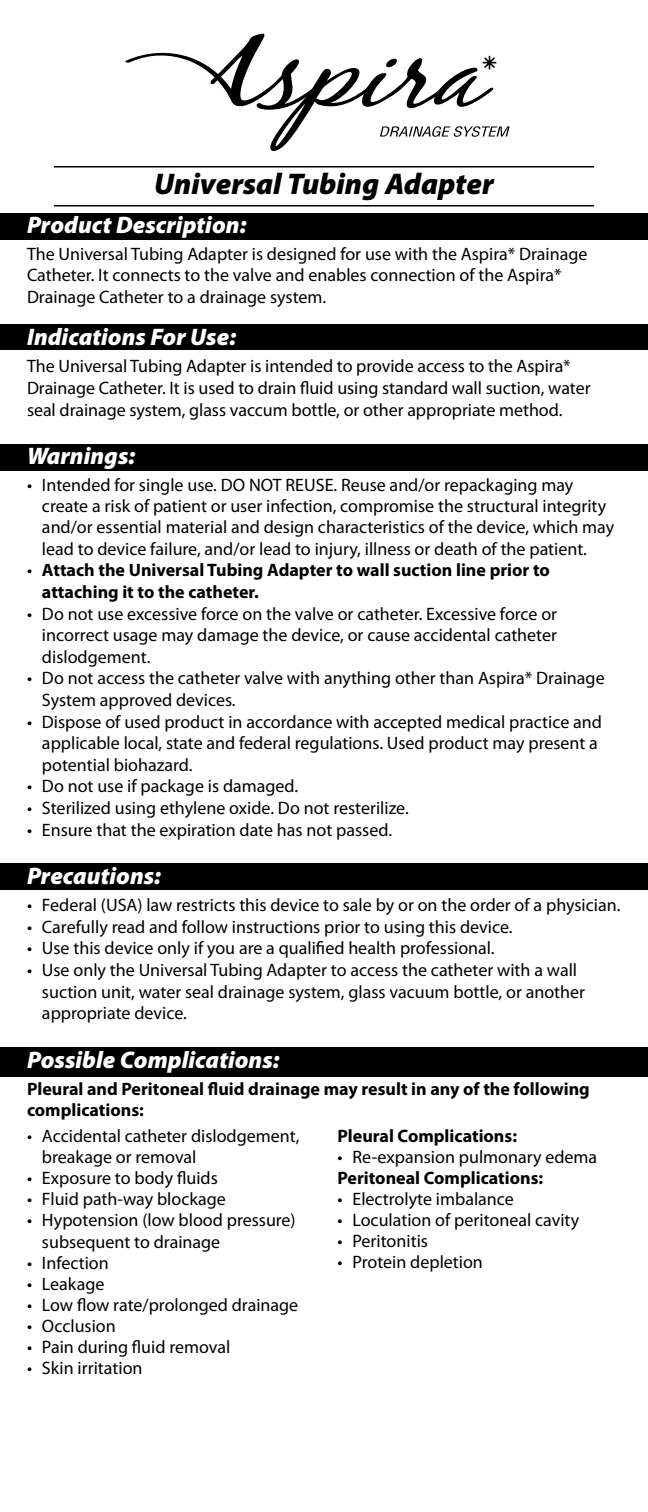
<style>
.page{position:relative;width:648px;height:1512px;background:#fff}
.page>*{position:absolute;margin:0;border:0;box-sizing:border-box;transform-origin:0 0}
.t1{font:italic 900 30px "Myriad Pro";color:#000}
.t2{font:italic 900 24px "Myriad Pro";color:#fff}
.t3{font:18px/21.6px "Myriad Pro";color:#000}
.t4{font:700 18px/21.6px "Myriad Pro";color:#000}
.s1{font-weight:400}
</style>
<div class="page">
<div style="left:0;top:1047px;width:648px;height:30px;background:#000"></div>
<svg style="left:126px;top:34px;width:384px;height:117px"></svg>
<div style="left:0;top:444px;width:648px;height:27px;background:#000"></div>
<div style="left:0;top:863px;width:648px;height:27px;background:#000"></div>
<div style="left:0;top:213px;width:648px;height:27px;background:#000"></div>
<div style="left:0;top:325px;width:648px;height:25px;background:#000"></div>
<hr style="left:54px;top:166px;width:540px;height:1px;background:#000">
<hr style="left:54px;top:205px;width:540px;height:1px;background:#000">
<h1 class="t1" style="left:154px;top:164px;width:341px">Universal Tubing Adapter</h1>
<h2 class="t2" style="left:27px;top:208px;width:221px">Product Description:</h2>
<p class="t3" style="left:27px;top:242px;width:562px">The Universal Tubing Adapter is designed for use with the Aspira* Drainage<br>Catheter. It connects to the valve and enables connection of the Aspira*<br>Drainage Catheter to a drainage system.</p>
<h2 class="t2" style="left:27px;top:321px;width:211px">Indications For Use:</h2>
<p class="t3" style="left:27px;top:355px;width:565px">The Universal Tubing Adapter is intended to provide access to the Aspira*<br>Drainage Catheter. It is used to drain fluid using standard wall suction, water seal drainage system, glass vaccum bottle, or other appropriate method.</p>
<h2 class="t2" style="left:27px;top:440px;width:110px">Warnings:</h2>
<p class="t3" style="left:42px;top:474px;width:574px;text-indent:-15px">• Intended for single use. DO NOT REUSE. Reuse and/or repackaging may create a risk of patient or user infection, compromise the structural integrity and/or essential material and design characteristics of the device, which may lead to device failure, and/or lead to injury, illness or death of the patient.</p>
<p class="t4" style="left:42px;top:559px;width:509px;text-indent:-15px"><span class="s1">•</span> Attach the Universal Tubing Adapter to wall suction line prior to attaching it to the catheter.</p>
<p class="t3" style="left:42px;top:602px;width:517px;text-align:justify;text-indent:-15px">• Do not use excessive force on the valve or catheter. Excessive force or incorrect usage may damage the device, or cause accidental catheter dislodgement.</p>
<p class="t3" style="left:42px;top:667px;width:564px;text-indent:-15px">• Do not access the catheter valve with anything other than Aspira* Drainage<br>System approved devices.</p>
<p class="t3" style="left:42px;top:710px;width:562px;text-indent:-15px">• Dispose of used product in accordance with accepted medical practice and applicable local, state and federal regulations. Used product may present a potential biohazard.</p>
<p class="t3" style="left:27px;top:775px;width:273px">• Do not use if package is damaged.</p>
<p class="t3" style="left:27px;top:797px;width:383px">• Sterilized using ethylene oxide. Do not resterilize.</p>
<p class="t3" style="left:27px;top:818px;width:367px">• Ensure that the expiration date has not passed.</p>
<h2 class="t2" style="left:27px;top:860px;width:136px">Precautions:</h2>
<p class="t3" style="left:27px;top:894px;width:595px">• Federal (USA) law restricts this device to sale by or on the order of a physician.</p>
<p class="t3" style="left:27px;top:916px;width:487px">• Carefully read and follow instructions prior to using this device.</p>
<p class="t3" style="left:27px;top:937px;width:469px">• Use this device only if you are a qualified health professional.</p>
<p class="t3" style="left:42px;top:959px;width:545px;text-indent:-15px">• Use only the Universal Tubing Adapter to access the catheter with a wall suction unit, water seal drainage system, glass vacuum bottle, or another appropriate device.</p>
<h2 class="t2" style="left:27px;top:1044px;width:254px">Possible Complications:</h2>
<p class="t4" style="left:27px;top:1077px;width:564px">Pleural and Peritoneal fluid drainage may result in any of the following complications:</p>
<p class="t3" style="left:42px;top:1126px;width:259px;text-indent:-15px">• Accidental catheter dislodgement, breakage or removal</p>
<p class="t3" style="left:27px;top:1167px;width:192px">• Exposure to body fluids</p>
<p class="t3" style="left:27px;top:1188px;width:200px">• Fluid path-way blockage</p>
<p class="t3" style="left:42px;top:1209px;width:255px;text-indent:-15px">• Hypotension (low blood pressure) subsequent to drainage</p>
<p class="t3" style="left:27px;top:1252px;width:83px">• Infection</p>
<p class="t3" style="left:27px;top:1273px;width:79px">• Leakage</p>
<p class="t3" style="left:27px;top:1294px;width:273px">• Low flow rate/prolonged drainage</p>
<p class="t3" style="left:27px;top:1315px;width:90px">• Occlusion</p>
<p class="t3" style="left:27px;top:1336px;width:205px">• Pain during fluid removal</p>
<p class="t3" style="left:27px;top:1357px;width:117px">• Skin irritation</p>
<p class="t4" style="left:338px;top:1125px;width:181px">Pleural Complications:</p>
<p class="t3" style="left:338px;top:1146px;width:261px">• Re-expansion pulmonary edema</p>
<p class="t4" style="left:338px;top:1167px;width:207px">Peritoneal Complications:</p>
<p class="t3" style="left:338px;top:1188px;width:178px">• Electrolyte imbalance</p>
<p class="t3" style="left:338px;top:1209px;width:243px">• Loculation of peritoneal cavity</p>
<p class="t3" style="left:338px;top:1230px;width:92px">• Peritonitis</p>
<p class="t3" style="left:338px;top:1251px;width:147px">• Protein depletion</p>
</div>
